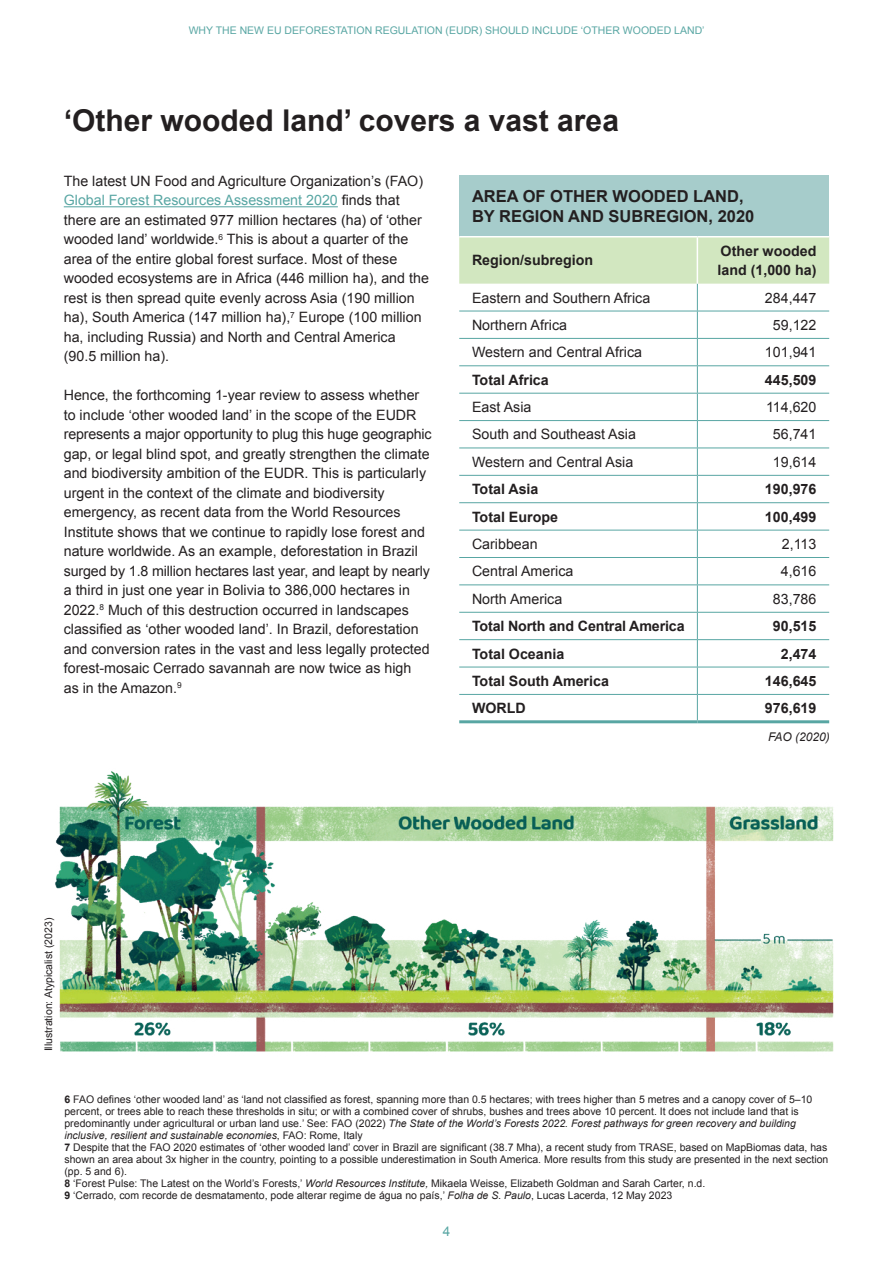
<style>
.page{position:relative;width:893px;height:1263px;background:#fff}
.page>*{position:absolute;margin:0;border:0;box-sizing:border-box;transform-origin:0 0}
.t1{font:700 30px "Arial";color:#231f20}
.t2{font:700 16.5px/19.5px "Arial";color:#231f20}
.t3{font:14.25px/19.5px "Arial";color:#231f20}
.t4{font:700 14.25px/19.5px "Arial";color:#231f20}
.t5{font:13.5px "Arial";color:#58a6a3}
.t6{font:italic 12px "Arial";color:#231f20}
.t7{font:10.5px/12px "Arial";color:#231f20}
.t8{font:10.5px "Arial";color:#58a6a3}
.s1{color:#58a6a3}
.s2{font-weight:700}
.s3{font-style:italic}
</style>
<div class="page">
<hr style="left:64px;top:206px;width:274px;height:1px;background:#58a6a3">
<div style="left:459px;top:175px;width:370px;height:62px;background:#a6cccb"></div>
<svg style="left:459px;top:237px;width:370px;height:483px"></svg>
<hr style="left:459px;top:236px;width:238px;height:1px;background:#fff">
<hr style="left:697px;top:236px;width:132px;height:1px;background:#fff">
<hr style="left:697px;top:237px;width:1px;height:47px;background:#fff">
<hr style="left:459px;top:720px;width:238px;height:3px;background:#58a6a3">
<hr style="left:697px;top:720px;width:132px;height:3px;background:#58a6a3">
<img style="left:55px;top:771px;width:779px;height:281px">
<p class="t8" style="left:189px;top:24px;width:517px">WHY THE NEW EU DEFORESTATION REGULATION (EUDR) SHOULD INCLUDE ‘OTHER WOODED LAND’</p>
<h1 class="t1" style="left:64px;top:101px;width:557px">‘Other wooded land’ covers a vast area</h1>
<p class="t3" style="left:64px;top:171px;width:367px">The latest UN Food and Agriculture Organization’s (FAO)<br><span class="s1">Global Forest Resources Assessment 2020</span> finds that there are an estimated 977 million hectares (ha) of ‘other wooded land’ worldwide.<sup>6</sup> This is about a quarter of the area of the entire global forest surface. Most of these wooded ecosystems are in Africa (446 million ha), and the rest is then spread quite evenly across Asia (190 million ha), South America (147 million ha),<sup>7</sup> Europe (100 million ha, including Russia) and North and Central America (90.5 million ha).</p>
<p class="t3" style="left:64px;top:386px;width:369px">Hence, the forthcoming 1-year review to assess whether to include ‘other wooded land’ in the scope of the EUDR represents a major opportunity to plug this huge geographic gap, or legal blind spot, and greatly strengthen the climate and biodiversity ambition of the EUDR. This is particularly urgent in the context of the climate and biodiversity emergency, as recent data from the World Resources Institute shows that we continue to rapidly lose forest and nature worldwide. As an example, deforestation in Brazil surged by 1.8 million hectares last year, and leapt by nearly a third in just one year in Bolivia to 386,000 hectares in 2022.<sup>8</sup> Much of this destruction occurred in landscapes classified as ‘other wooded land’. In Brazil, deforestation and conversion rates in the vast and less legally protected forest-mosaic Cerrado savannah are now twice as high<br>as in the Amazon.<sup>9</sup></p>
<p class="t2" style="left:472px;top:187px;width:284px">AREA OF OTHER WOODED LAND,<br>BY REGION AND SUBREGION, 2020</p>
<p class="t4" style="left:472px;top:251px;width:123px">Region/subregion</p>
<p class="t4" style="left:717px;top:241px;width:101px">Other wooded land (1,000 ha)</p>
<p class="t3" style="left:472px;top:288px;width:180px">Eastern and Southern Africa</p>
<p class="t3" style="left:765px;top:288px;width:53px">284,447</p>
<p class="t3" style="left:472px;top:315px;width:97px">Northern Africa</p>
<p class="t3" style="left:773px;top:315px;width:45px">59,122</p>
<p class="t3" style="left:472px;top:343px;width:172px">Western and Central Africa</p>
<p class="t3" style="left:765px;top:343px;width:53px">101,941</p>
<p class="t4" style="left:472px;top:370px;width:78px">Total Africa</p>
<p class="t4" style="left:765px;top:370px;width:53px">445,509</p>
<p class="t3" style="left:472px;top:397px;width:61px">East Asia</p>
<p class="t3" style="left:766px;top:397px;width:52px">114,620</p>
<p class="t3" style="left:472px;top:425px;width:165px">South and Southeast Asia</p>
<p class="t3" style="left:773px;top:425px;width:45px">56,741</p>
<p class="t3" style="left:472px;top:452px;width:163px">Western and Central Asia</p>
<p class="t3" style="left:773px;top:452px;width:45px">19,614</p>
<p class="t4" style="left:472px;top:480px;width:68px">Total Asia</p>
<p class="t4" style="left:765px;top:480px;width:53px">190,976</p>
<p class="t4" style="left:472px;top:507px;width:88px">Total Europe</p>
<p class="t4" style="left:765px;top:507px;width:53px">100,499</p>
<p class="t3" style="left:472px;top:534px;width:67px">Caribbean</p>
<p class="t3" style="left:782px;top:534px;width:36px">2,113</p>
<p class="t3" style="left:472px;top:562px;width:103px">Central America</p>
<p class="t3" style="left:781px;top:562px;width:37px">4,616</p>
<p class="t3" style="left:472px;top:589px;width:92px">North America</p>
<p class="t3" style="left:773px;top:589px;width:45px">83,786</p>
<p class="t4" style="left:472px;top:617px;width:214px">Total North and Central America</p>
<p class="t4" style="left:773px;top:617px;width:45px">90,515</p>
<p class="t4" style="left:472px;top:644px;width:94px">Total Oceania</p>
<p class="t4" style="left:781px;top:644px;width:37px">2,474</p>
<p class="t4" style="left:472px;top:672px;width:138px">Total South America</p>
<p class="t4" style="left:765px;top:672px;width:53px">146,645</p>
<p class="t4" style="left:472px;top:699px;width:55px">WORLD</p>
<p class="t4" style="left:765px;top:699px;width:53px">976,619</p>
<p class="t6" style="left:768px;top:729px;width:63px">FAO (2020)</p>
<p class="t7" style="left:43px;top:1051px;width:135px;rotate:-90deg">Illustration: Atypicalist (2023)</p>
<p class="t7" style="left:64px;top:1093px;width:765px"><span class="s2">6</span> FAO defines ‘other wooded land’ as ‘land not classified as forest, spanning more than 0.5 hectares; with trees higher than 5 metres and a canopy cover of 5–10 percent, or trees able to reach these thresholds in situ; or with a combined cover of shrubs, bushes and trees above 10 percent. It does not include land that is predominantly under agricultural or urban land use.’ See: FAO (2022) <span class="s3">The State of the World’s Forests 2022. Forest pathways for green recovery and building inclusive, resilient and sustainable economies</span>, FAO: Rome, Italy<br><span class="s2">7</span> Despite that the FAO 2020 estimates of ‘other wooded land’ cover in Brazil are significant (38.7 Mha), a recent study from TRASE, based on MapBiomas data, has shown an area about 3x higher in the country, pointing to a possible underestimation in South America. More results from this study are presented in the next section (pp. 5 and 6).<br><span class="s2">8</span> ‘Forest Pulse: The Latest on the World’s Forests,’ <span class="s3">World Resources Institute,</span> Mikaela Weisse, Elizabeth Goldman and Sarah Carter, n.d.<br><span class="s2">9</span> ‘Cerrado, com recorde de desmatamento, pode alterar regime de água no país,’ <span class="s3">Folha de S. Paulo</span>, Lucas Lacerda, 12 May 2023</p>
<p class="t5" style="left:443px;top:1222px;width:9px">4</p>
</div>
